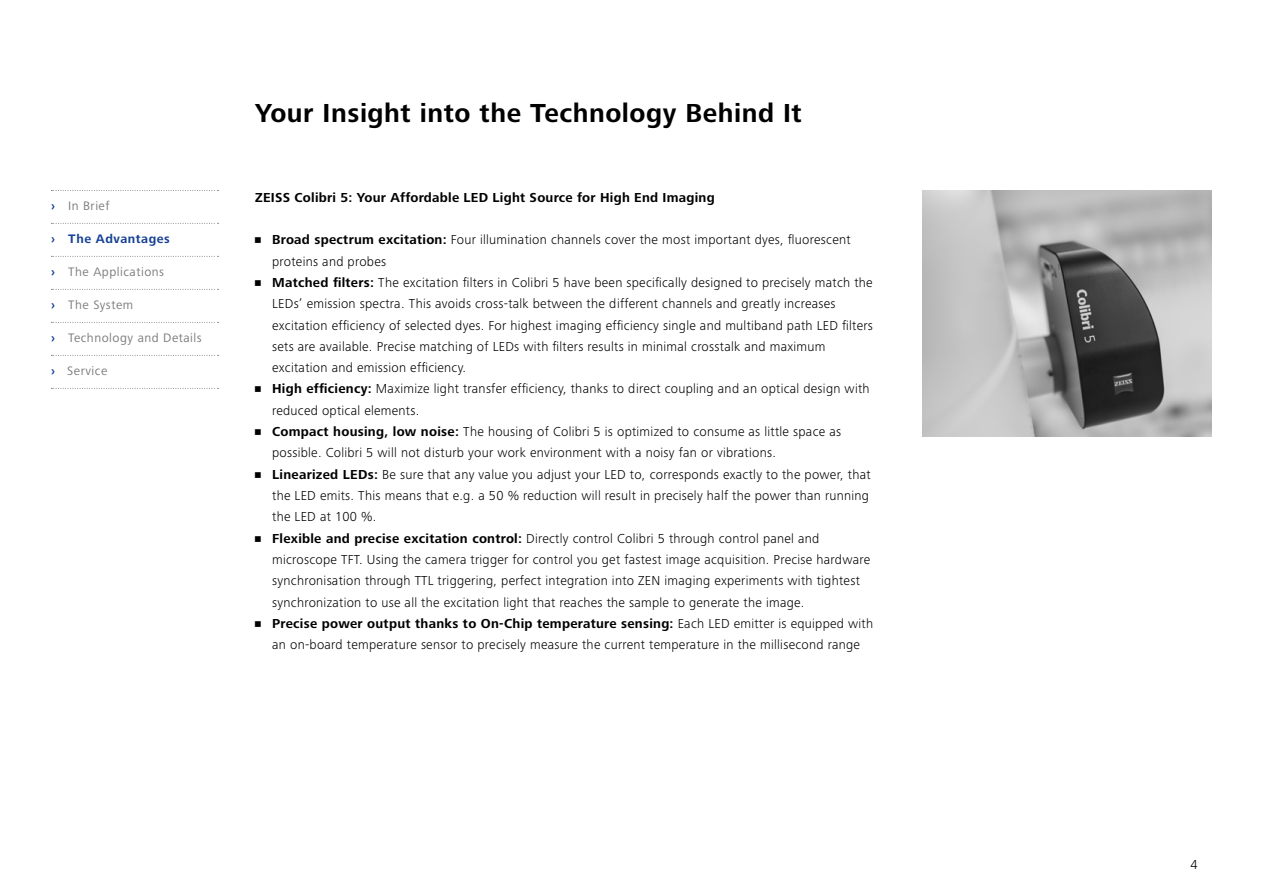
<style>
.page{position:relative;width:1263px;height:893px;background:#fff}
.page>*{position:absolute;margin:0;border:0;box-sizing:border-box;transform-origin:0 0}
.t1{font:700 27px "Zeiss Frutiger Next Pro";letter-spacing:.02em;color:#000}
.t2{font:300 13.5px/21.3px "Zeiss Frutiger Next Pro";letter-spacing:.02em;color:#000}
.t3{font:700 13.5px "Zeiss Frutiger Next Pro";letter-spacing:.02em;color:#000}
.t4{font:12.75px "Zeiss Frutiger Next Pro";letter-spacing:.04em;color:#7c7b7b}
.t5{font:700 12.75px "Zeiss Frutiger Next Pro";letter-spacing:.04em;color:#164194}
.s1{font-weight:700;color:#164194}
.s2{font-weight:700}
</style>
<div class="page">
<img style="left:923px;top:190px;width:289px;height:246px">
<svg style="left:51px;top:190px;width:168px;height:1px"></svg>
<svg style="left:51px;top:223px;width:168px;height:1px"></svg>
<svg style="left:51px;top:256px;width:168px;height:1px"></svg>
<svg style="left:51px;top:289px;width:168px;height:1px"></svg>
<svg style="left:51px;top:322px;width:168px;height:1px"></svg>
<svg style="left:51px;top:355px;width:168px;height:1px"></svg>
<svg style="left:51px;top:388px;width:168px;height:1px"></svg>
<p class="t4" style="left:51px;top:199px;width:60px"><span class="s1">›</span> In Brief</p>
<p class="t5" style="left:51px;top:232px;width:120px">› The Advantages</p>
<p class="t4" style="left:51px;top:265px;width:115px"><span class="s1">›</span> The Applications</p>
<p class="t4" style="left:51px;top:298px;width:84px"><span class="s1">›</span> The System</p>
<p class="t4" style="left:51px;top:331px;width:152px"><span class="s1">›</span> Technology and Details</p>
<p class="t4" style="left:51px;top:364px;width:58px"><span class="s1">›</span> Service</p>
<h1 class="t1" style="left:255px;top:97px;width:548px">Your Insight into the Technology Behind It</h1>
<p class="t3" style="left:255px;top:189px;width:461px">ZEISS Colibri 5: Your Affordable LED Light Source for High End Imaging</p>
<p class="t2" style="left:272px;top:229px;width:580px;text-indent:-17px">• <span class="s2">Broad spectrum excitation:</span> Four illumination channels cover the most important dyes, fluorescent proteins and probes</p>
<p class="t2" style="left:272px;top:272px;width:602px;text-indent:-17px">• <span class="s2">Matched filters:</span> The excitation filters in Colibri 5 have been specifically designed to precisely match the LEDs’ emission spectra. This avoids cross-talk between the different channels and greatly increases excitation efficiency of selected dyes. For highest imaging efficiency single and multiband path LED filters sets are available. Precise matching of LEDs with filters results in minimal crosstalk and maximum excitation and emission efficiency.</p>
<p class="t2" style="left:272px;top:378px;width:599px;text-indent:-17px">• <span class="s2">High efficiency:</span> Maximize light transfer efficiency, thanks to direct coupling and an optical design with reduced optical elements.</p>
<p class="t2" style="left:272px;top:421px;width:570px;text-indent:-17px">• <span class="s2">Compact housing, low noise:</span> The housing of Colibri 5 is optimized to consume as little space as possible. Colibri 5 will not disturb your work environment with a noisy fan or vibrations.</p>
<p class="t2" style="left:272px;top:463px;width:600px;text-indent:-17px">• <span class="s2">Linearized LEDs:</span> Be sure that any value you adjust your LED to, corresponds exactly to the power, that the LED emits. This means that e.g. a 50 % reduction will result in precisely half the power than running the LED at 100 %.</p>
<p class="t2" style="left:272px;top:527px;width:600px;text-indent:-17px">• <span class="s2">Flexible and precise excitation control:</span> Directly control Colibri 5 through control panel and microscope TFT. Using the camera trigger for control you get fastest image acquisition. Precise hardware synchronisation through TTL triggering, perfect integration into ZEN imaging experiments with tightest synchronization to use all the excitation light that reaches the sample to generate the image.</p>
<p class="t2" style="left:255px;top:613px;width:619px;text-align:center">• <span class="s2">Precise power output thanks to On-Chip temperature sensing:</span> Each LED emitter is equipped with an on-board temperature sensor to precisely measure the current temperature in the millisecond range</p>
<p class="t2" style="left:1190px;top:853px;width:9px">4</p>
</div>
